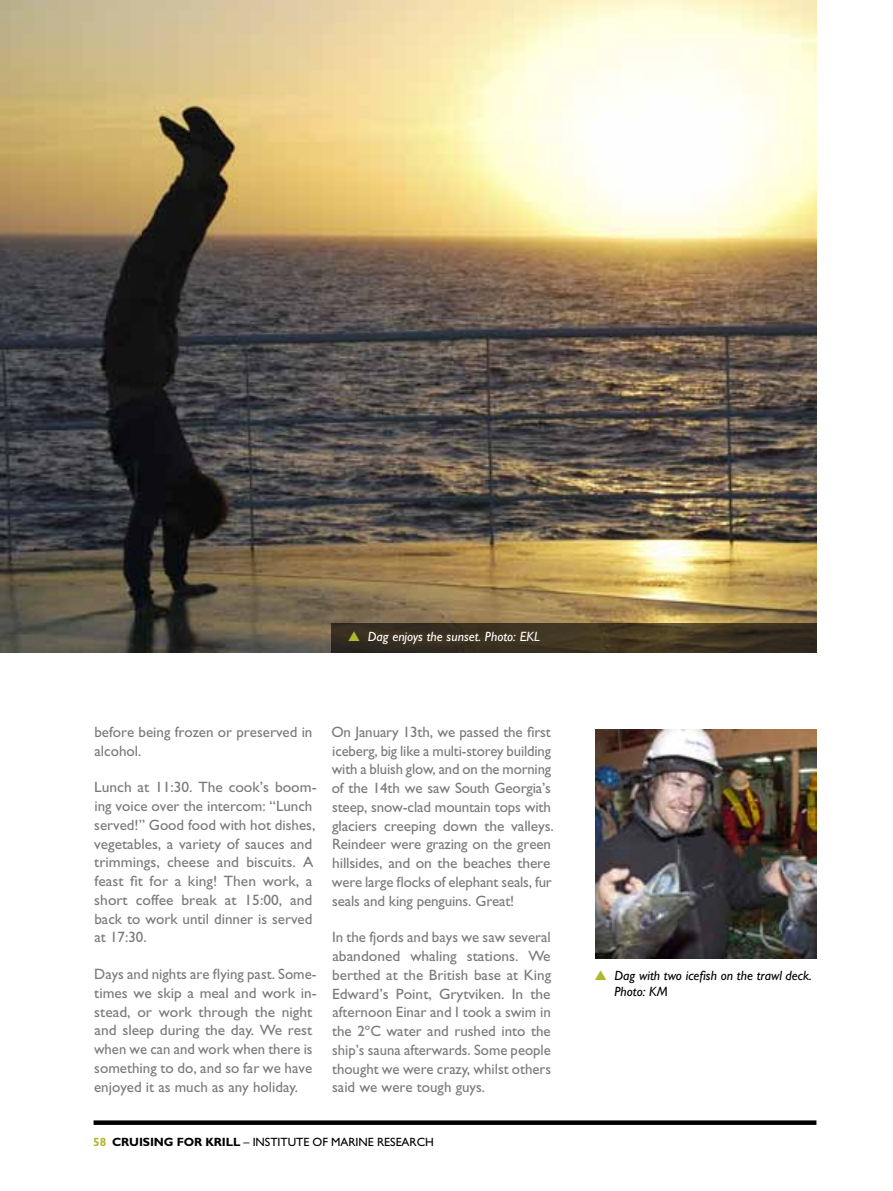
<style>
.page{position:relative;width:893px;height:1191px;background:#fff}
.page>*{position:absolute;margin:0;border:0;box-sizing:border-box;transform-origin:0 0}
.t1{font:15px/18.8px "Gill Sans";color:#7a7a7a}
.t2{font:italic 13.5px/16.2px "Gill Sans";color:#000}
.t3{font:italic 13.5px "Gill Sans";color:#fff}
.t4{font:12px "Gill Sans";letter-spacing:.205em;color:#000}
.s1{font-family:"Apex New";font-weight:500;font-style:normal;font-size:12.75px;color:#b0b62e}
.s2{font-weight:700;color:#b0b62e}
.s3{font-weight:700}
</style>
<div class="page">
<svg style="left:94px;top:1120px;width:722px;height:4px;background:#1a1a1a"></svg>
<img style="left:0;top:0;width:816px;height:652px">
<img style="left:596px;top:729px;width:220px;height:229px">
<svg style="left:331px;top:623px;width:485px;height:29px;background:#3c3221"></svg>
<p class="t3" style="left:349px;top:629px;width:193px"><span class="s1">▲</span> Dag enjoys the sunset. Photo: EKL</p>
<p class="t1" style="left:94px;top:722px;width:220px">before being frozen or preserved in alcohol.</p>
<p class="t1" style="left:94px;top:778px;width:224px">Lunch at 11:30. The cook’s boom&shy;ing voice over the intercom: “Lunch served!” Good food with hot dishes, vegetables, a variety of sauces and trimmings, cheese and biscuits. A feast fit for a king! Then work, a short coffee break at 15:00, and back to work until dinner is served at 17:30.</p>
<p class="t1" style="left:94px;top:964px;width:224px">Days and nights are flying past. Some&shy;times we skip a meal and work in&shy;stead, or work through the night and sleep during the day. We rest when we can and work when there is something to do, and so far we have enjoyed it as much as any holiday.</p>
<p class="t1" style="left:331px;top:722px;width:224px">On January 13th, we passed the first iceberg, big like a multi-storey building with a bluish glow, and on the morning of the 14th we saw South Georgia’s steep, snow-clad mountain tops with glaciers creeping down the valleys.<br>Reindeer were grazing on the green hillsides, and on the beaches there were large flocks of elephant seals, fur seals and king penguins. Great!</p>
<p class="t1" style="left:332px;top:928px;width:221px;text-align:justify">In the fjords and bays we saw several abandoned whaling stations. We berthed at the British base at King Edward’s Point, Grytviken. In the afternoon Einar and I took a swim in the 2ºC water and rushed into the ship’s sauna afterwards. Some people thought we were crazy, whilst others said we were tough guys.</p>
<p class="t4" style="left:93px;top:1134px;width:342px"><span class="s2">58</span> <span class="s3">CRUISING FOR KRILL</span> – Institute of Marine Research</p>
<p class="t2" style="left:614px;top:967px;width:199px;text-indent:-19px"><span class="s1">▲</span> Dag with two icefish on the trawl deck.<br>Photo: KM</p>
</div>
